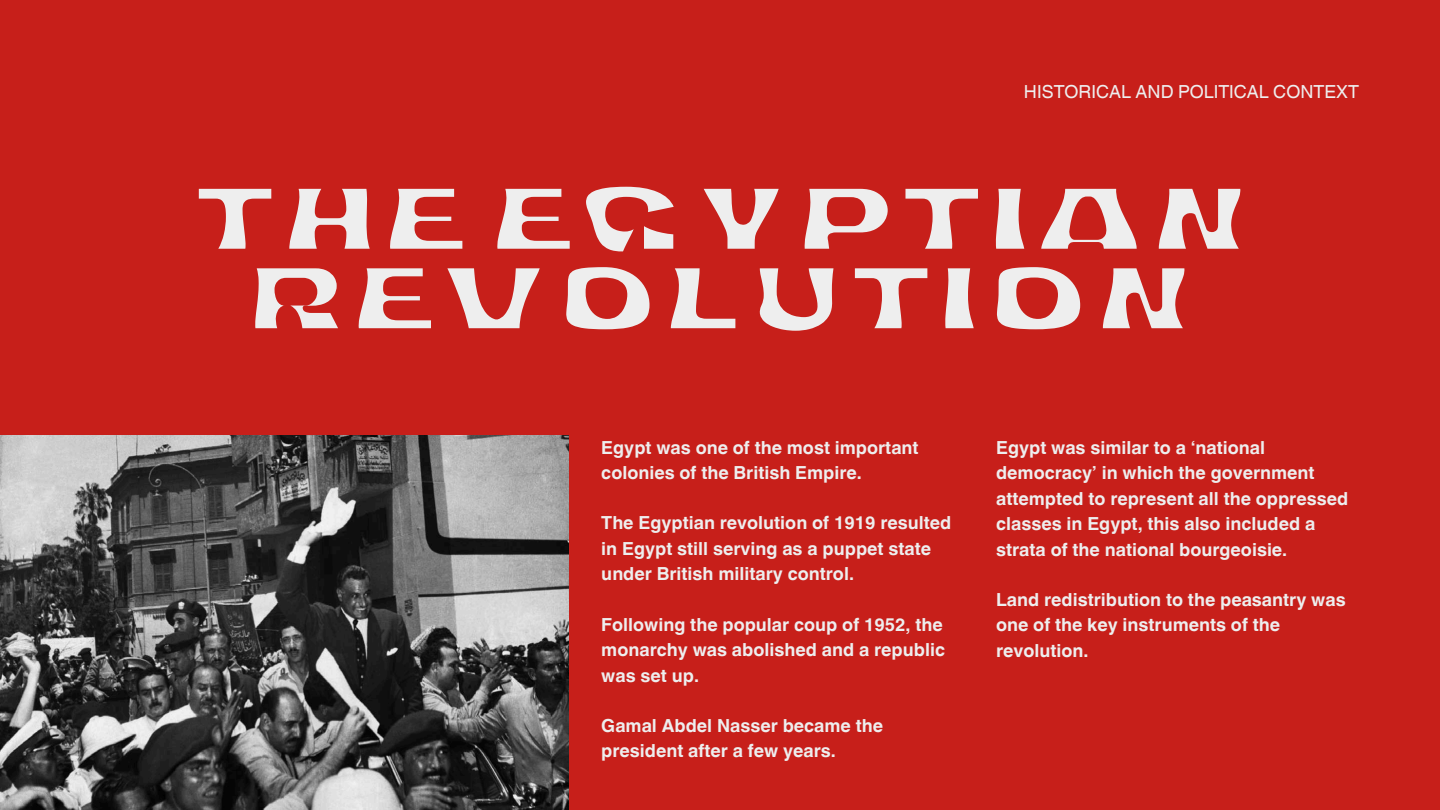
<style>
.page{position:relative;width:1440px;height:810px;background:#c71f1a}
.page>*{position:absolute;margin:0;border:0;box-sizing:border-box;transform-origin:0 0}
.t1{font:100px/79.5px "Climate Crisis";color:#eee;text-align:center}
.t2{font:700 18px/25.5px "Helvetica World";color:#eee}
.t3{font:18px "Helvetica World";color:#eee}
</style>
<div class="page">
<img style="left:0;top:436px;width:569px;height:374px">
<p class="t3" style="left:1024px;top:81px;width:336px">HISTORICAL AND POLITICAL CONTEXT</p>
<h1 class="t1" style="left:189px;top:166px;width:1064px">THE EGYPTIAN<br>REVOLUTION</h1>
<p class="t2" style="left:601px;top:435px;width:319px">Egypt was one of the most important colonies of the British Empire.</p>
<p class="t2" style="left:601px;top:510px;width:352px">The Egyptian revolution of 1919 resulted in Egypt still serving as a puppet state under British military control.</p>
<p class="t2" style="left:601px;top:612px;width:345px">Following the popular coup of 1952, the monarchy was abolished and a republic was set up.</p>
<p class="t2" style="left:601px;top:713px;width:283px">Gamal Abdel Nasser became the president after a few years.</p>
<p class="t2" style="left:996px;top:435px;width:354px">Egypt was similar to a 8national democracy9 in which the government attempted to represent all the oppressed classes in Egypt, this also included a strata of the national bourgeoisie.</p>
<p class="t2" style="left:996px;top:587px;width:351px">Land redistribution to the peasantry was one of the key instruments of the revolution.</p>
</div>
